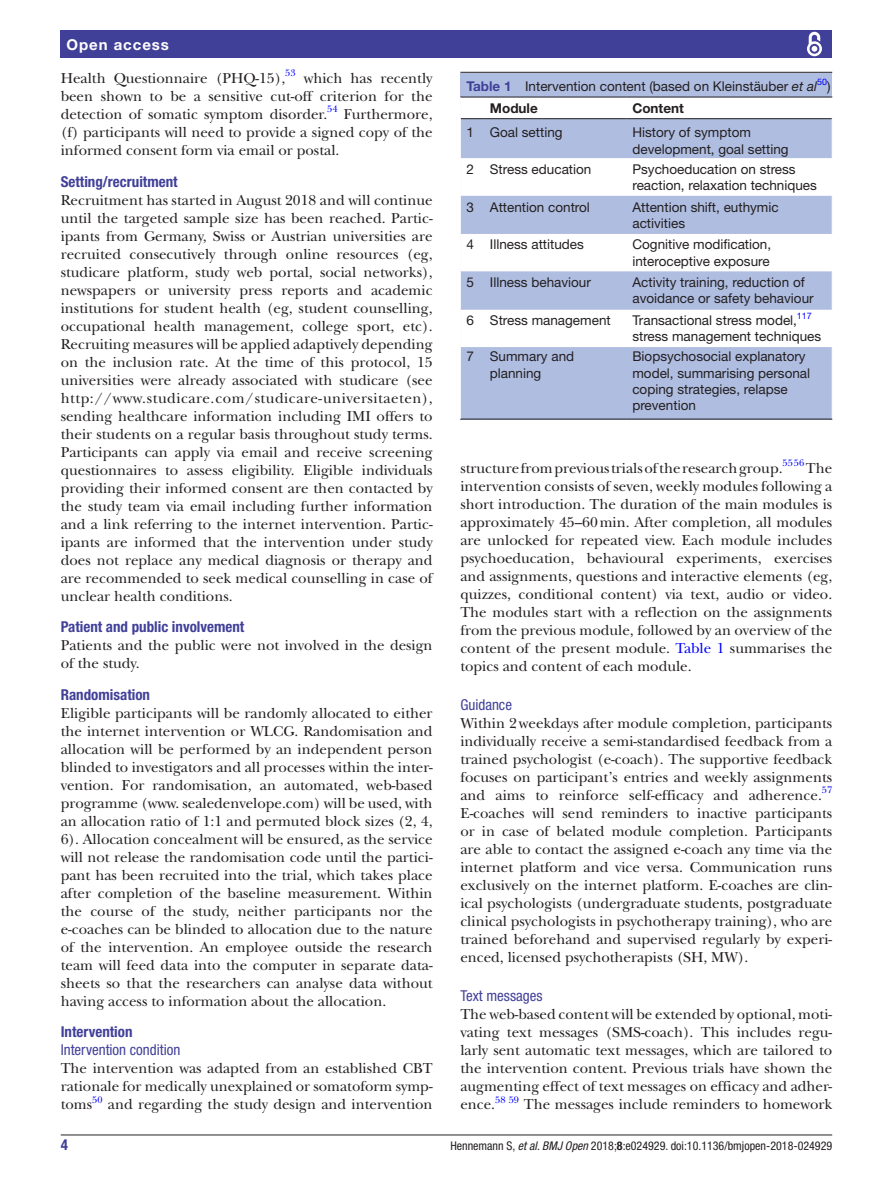
<style>
.page{position:relative;width:893px;height:1191px;background:#fff}
.page>*{position:absolute;margin:0;border:0;box-sizing:border-box;transform-origin:0 0}
.t1{font:15px/18px "New Baskerville";color:#231f20;text-align:justify}
.t2{font:700 condensed 15px "Helvetica Neue LT Std";color:#414099}
.t3{font:condensed 15px "Helvetica Neue LT Std";color:#414099}
.t4{font:700 15px "Helvetica Neue LT Std";letter-spacing:.065em;color:#fff}
.t5{font:13.5px/16.2px "Helvetica Neue LT Std";color:#231f20}
.t6{font:700 13.5px "Helvetica Neue LT Std";color:#231f20}
.t7{font:condensed 12px "Helvetica Neue LT Std";color:#231f20}
.t8{font:9.9px "New Baskerville";color:#00f}
.t9{font:9px "Helvetica Neue LT Std";color:#00f}
.s1{font-weight:700;color:#414099}
.s2{font-style:italic}
.s3{font-weight:700}
.s4{color:#00f}
</style>
<div class="page">
<hr style="left:61px;top:1134px;width:771px;height:1px;background:#231f20">
<div style="left:61px;top:31px;width:771px;height:27px;background:#414099"></div>
<svg style="left:807px;top:31px;width:15px;height:26px"></svg>
<div style="left:460px;top:73px;width:372px;height:346px;background:#afbde1"></div>
<hr style="left:460px;top:72px;width:372px;height:1px;background:#231f20">
<div style="left:484px;top:98px;width:348px;height:20px;background:#fff"></div>
<svg style="left:461px;top:119px;width:371px;height:300px"></svg>
<hr style="left:484px;top:97px;width:142px;height:1px;background:#231f20">
<hr style="left:484px;top:118px;width:142px;height:1px;background:#231f20">
<hr style="left:626px;top:97px;width:206px;height:1px;background:#231f20">
<hr style="left:626px;top:118px;width:206px;height:1px;background:#231f20">
<svg style="left:460px;top:419px;width:24px;height:1px"></svg>
<hr style="left:484px;top:419px;width:142px;height:1px;background:#231f20">
<hr style="left:626px;top:419px;width:206px;height:1px;background:#231f20">
<svg style="left:460px;top:97px;width:24px;height:22px"></svg>
<hr style="left:460px;top:119px;width:1px;height:39px;background:#fff">
<hr style="left:460px;top:158px;width:1px;height:38px;background:#fff">
<hr style="left:460px;top:196px;width:1px;height:38px;background:#fff">
<hr style="left:460px;top:234px;width:1px;height:38px;background:#fff">
<hr style="left:460px;top:272px;width:1px;height:37px;background:#fff">
<hr style="left:460px;top:309px;width:1px;height:38px;background:#fff">
<hr style="left:460px;top:347px;width:1px;height:72px;background:#fff">
<p class="t4" style="left:66px;top:35px;width:104px">Open access</p>
<p class="t1" style="left:61px;top:69px;width:226px">Health Questionnaire (PHQ-15),</p>
<p class="t8" style="left:285px;top:67px;width:12px">53</p>
<p class="t1" style="left:61px;top:69px;width:373px;text-indent:243px">which has recently been shown to be a sensitive cut-off criterion for the detection of somatic symptom disorder.</p>
<p class="t8" style="left:327px;top:103px;width:12px">54</p>
<p class="t1" style="left:61px;top:105px;width:373px;text-indent:283px">Furthermore, (f) participants will need to provide a signed copy of the informed consent form via email or postal.</p>
<p class="t2" style="left:61px;top:172px;width:118px">Setting/recruitment</p>
<p class="t1" style="left:61px;top:191px;width:374px">Recruitment has started in August 2018 and will continue until the targeted sample size has been reached. Partic&shy;ipants from Germany, Swiss or Austrian universities are recruited consecutively through online resources (eg, studicare platform, study web portal, social networks), newspapers or university press reports and academic institutions for student health (eg, student counselling, occupational health management, college sport, etc).<br>Recruiting measures will be applied adaptively depending on the inclusion rate. At the time of this protocol, 15 universities were already associated with studicare (see http://www.studicare.com/studicare-universitaeten), sending healthcare information including IMI offers to their students on a regular basis throughout study terms.<br>Participants can apply via email and receive screening questionnaires to assess eligibility. Eligible individuals providing their informed consent are then contacted by the study team via email including further information and a link referring to the internet intervention. Partic&shy;ipants are informed that the intervention under study does not replace any medical diagnosis or therapy and are recommended to seek medical counselling in case of unclear health conditions.</p>
<p class="t2" style="left:61px;top:618px;width:185px">Patient and public involvement</p>
<p class="t1" style="left:61px;top:636px;width:373px">Patients and the public were not involved in the design of the study.</p>
<p class="t2" style="left:61px;top:685px;width:91px">Randomisation</p>
<p class="t1" style="left:61px;top:704px;width:373px">Eligible participants will be randomly allocated to either the internet intervention or WLCG. Randomisation and allocation will be performed by an independent person blinded to investigators and all processes within the inter&shy;vention. For randomisation, an automated, web-based programme (www. sealedenvelope.com) will be used, with an allocation ratio of 1:1 and permuted block sizes (2, 4, 6). Allocation concealment will be ensured, as the service will not release the randomisation code until the partici&shy;pant has been recruited into the trial, which takes place after completion of the baseline measurement. Within the course of the study, neither participants nor the e-coaches can be blinded to allocation due to the nature of the intervention. An employee outside the research team will feed data into the computer in separate data&shy;sheets so that the researchers can analyse data without having access to information about the allocation.</p>
<p class="t2" style="left:61px;top:1023px;width:73px">Intervention</p>
<p class="t3" style="left:61px;top:1041px;width:121px">Intervention condition</p>
<p class="t1" style="left:61px;top:1059px;width:373px">The intervention was adapted from an established CBT rationale for medically unexplained or somatoform symp&shy;toms</p>
<p class="t8" style="left:92px;top:1093px;width:12px">50</p>
<p class="t1" style="left:108px;top:1095px;width:326px">and regarding the study design and intervention</p>
<p class="t5" style="left:490px;top:75px;width:342px;line-height:22px;text-indent:-24px"><span class="s1">Table 1</span> Intervention content (based on Kleinstäuber <span class="s2">et al</span><sup>50</sup>)<br><span class="s3">Module</span></p>
<p class="t6" style="left:632px;top:99px;width:53px">Content</p>
<p class="t5" style="left:466px;top:124px;width:98px">1 Goal setting</p>
<p class="t5" style="left:632px;top:124px;width:158px">History of symptom development, goal setting</p>
<p class="t5" style="left:466px;top:161px;width:127px">2 Stress education</p>
<p class="t5" style="left:632px;top:161px;width:186px">Psychoeducation on stress reaction, relaxation techniques</p>
<p class="t5" style="left:466px;top:198px;width:125px">3 Attention control</p>
<p class="t5" style="left:632px;top:198px;width:148px">Attention shift, euthymic activities</p>
<p class="t5" style="left:466px;top:236px;width:119px">4 Illness attitudes</p>
<p class="t5" style="left:632px;top:236px;width:140px">Cognitive modification, interoceptive exposure</p>
<p class="t5" style="left:466px;top:274px;width:126px">5 Illness behaviour</p>
<p class="t5" style="left:632px;top:274px;width:183px">Activity training, reduction of avoidance or safety behaviour</p>
<p class="t5" style="left:466px;top:312px;width:146px">6 Stress management</p>
<p class="t5" style="left:632px;top:312px;width:166px">Transactional stress model,</p>
<p class="t9" style="left:797px;top:310px;width:16px">117</p>
<p class="t5" style="left:632px;top:328px;width:190px">stress management techniques</p>
<p class="t5" style="left:490px;top:348px;width:86px;text-indent:-24px">7 Summary and planning</p>
<p class="t5" style="left:632px;top:348px;width:179px">Biopsychosocial explanatory model, summarising personal coping strategies, relapse prevention</p>
<p class="t1" style="left:460px;top:459px;width:373px">structure from previous trials of the research group.<sup>55</sup> <sup>56</sup> The intervention consists of seven, weekly modules following a short introduction. The duration of the main modules is approximately 45–60min. After completion, all modules are unlocked for repeated view. Each module includes psychoeducation, behavioural experiments, exercises and assignments, questions and interactive elements (eg, quizzes, conditional content) via text, audio or video.<br>The modules start with a reflection on the assignments from the previous module, followed by an overview of the content of the present module. <span class="s4">Table 1</span> summarises the topics and content of each module.</p>
<p class="t3" style="left:460px;top:696px;width:53px">Guidance</p>
<p class="t1" style="left:460px;top:714px;width:373px">Within 2weekdays after module completion, participants individually receive a semi-standardised feedback from a trained psychologist (e-coach). The supportive feedback focuses on participant’s entries and weekly assignments and aims to reinforce self-efficacy and adherence.</p>
<p class="t8" style="left:822px;top:784px;width:12px">57</p>
<p class="t1" style="left:460px;top:804px;width:373px">E-coaches will send reminders to inactive participants or in case of belated module completion. Participants are able to contact the assigned e-coach any time via the internet platform and vice versa. Communication runs exclusively on the internet platform. E-coaches are clin&shy;ical psychologists (undergraduate students, postgraduate clinical psychologists in psychotherapy training), who are trained beforehand and supervised regularly by experi&shy;enced, licensed psychotherapists (SH, MW).</p>
<p class="t3" style="left:460px;top:987px;width:84px">Text messages</p>
<p class="t1" style="left:460px;top:1005px;width:373px">The web-based content will be extended by optional, moti&shy;vating text messages (SMS-coach). This includes regu&shy;larly sent automatic text messages, which are tailored to the intervention content. Previous trials have shown the augmenting effect of text messages on efficacy and adher&shy;ence.</p>
<p class="t8" style="left:495px;top:1093px;width:25px">58 59</p>
<p class="t1" style="left:524px;top:1095px;width:310px">The messages include reminders to homework</p>
<p class="t2" style="left:61px;top:1135px;width:9px">4</p>
<p class="t7" style="left:450px;top:1138px;width:383px">Hennemann S, <span class="s2">et al</span>. <span class="s2">BMJ Open</span> 2018;<span class="s3">8</span>:e024929. doi:10.1136/bmjopen-2018-024929</p>
</div>
